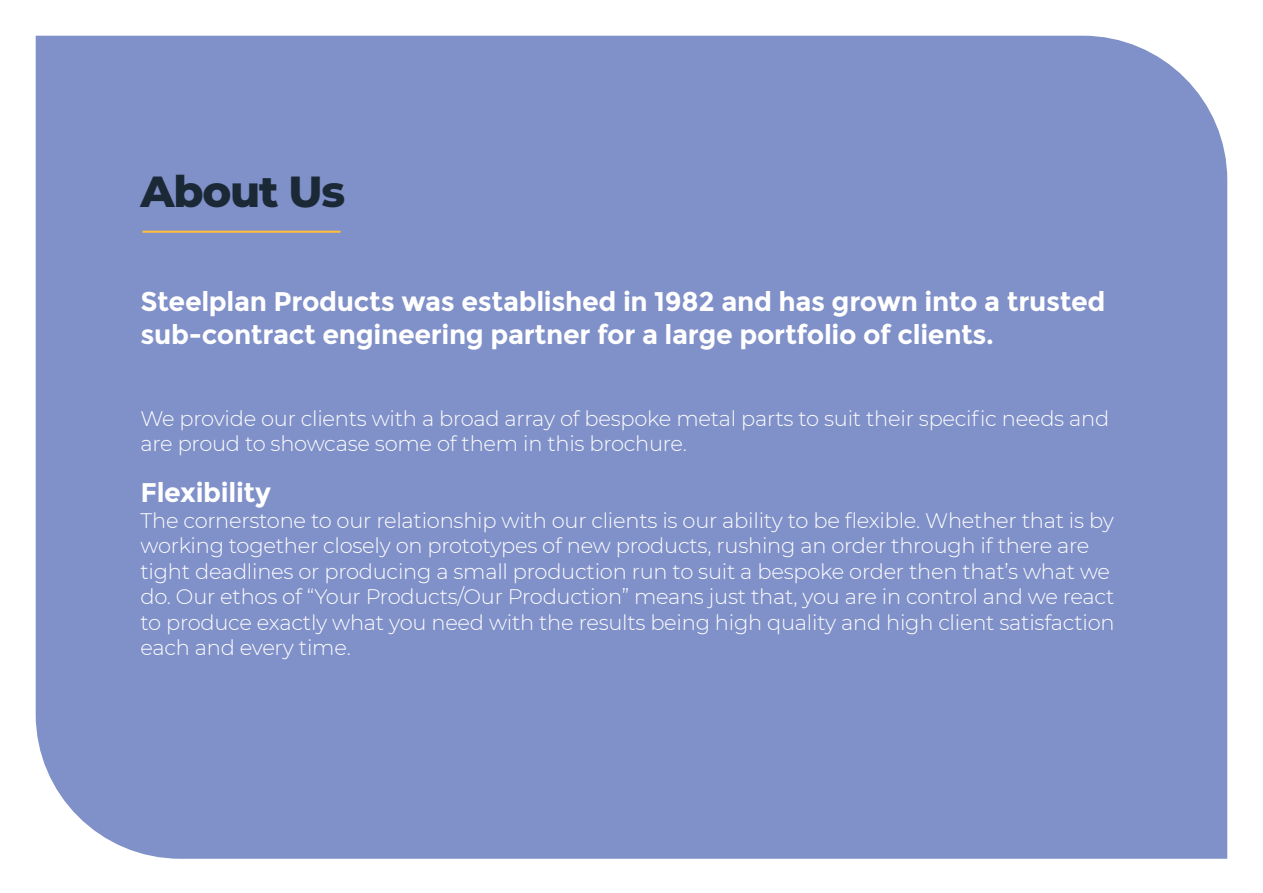
<style>
.page{position:relative;width:1263px;height:893px;background:#fff}
.page>*{position:absolute;margin:0;border:0;box-sizing:border-box;transform-origin:0 0}
.t1{font:800 43.5px "Montserrat";letter-spacing:-.03em;color:#1a2935}
.t2{font:700 27px/33px "Montserrat";letter-spacing:-.01em;color:#fff}
.t3{font:300 21px/25.5px "Montserrat";letter-spacing:-.01em;color:#fff}
</style>
<div class="page">
<div style="left:36px;top:36px;width:1191px;height:823px;background:#8090c8"></div>
<hr style="left:142px;top:231px;width:199px;height:2px;background:#ffbd39">
<h1 class="t1" style="left:141px;top:160px;width:206px">About Us</h1>
<p class="t2" style="left:141px;top:285px;width:966px">Steelplan Products was established in 1982 and has grown into a trusted sub-contract engineering partner for a large portfolio of clients.</p>
<p class="t3" style="left:141px;top:405px;width:970px">We provide our clients with a broad array of bespoke metal parts to suit their specific needs and are proud to showcase some of them in this brochure.</p>
<p class="t2" style="left:141px;top:476px;width:132px">Flexibility</p>
<p class="t3" style="left:141px;top:507px;width:975px">The cornerstone to our relationship with our clients is our ability to be flexible. Whether that is by working together closely on prototypes of new products, rushing an order through if there are tight deadlines or producing a small production run to suit a bespoke order then that’s what we do. Our ethos of “Your Products/Our Production” means just that, you are in control and we react to produce exactly what you need with the results being high quality and high client satisfaction each and every time.</p>
</div>
